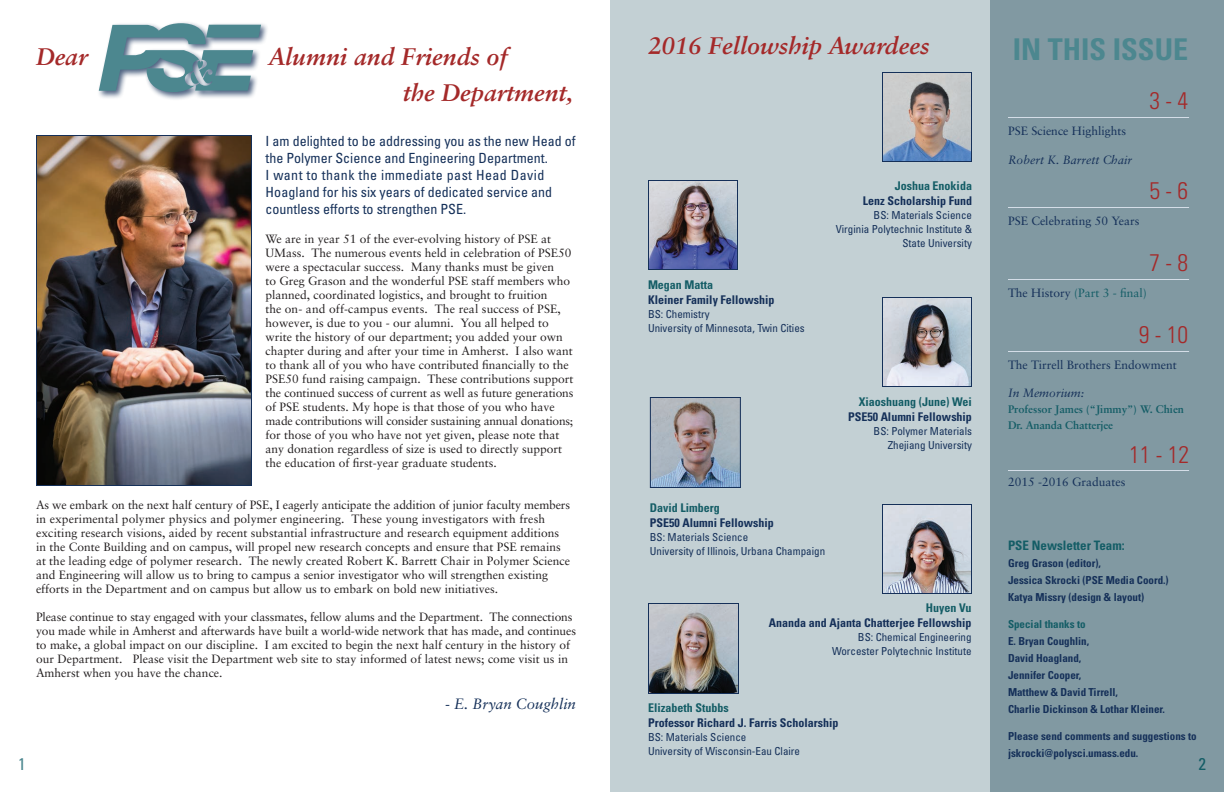
<style>
.page{position:relative;width:1224px;height:792px;background:#fff}
.page>*{position:absolute;margin:0;border:0;box-sizing:border-box;transform-origin:0 0}
.t1{font:700 condensed 30px "Univers";color:#4c878f}
.t2{font:italic 700 24px/36px "Sabon";color:#a42929}
.t3{font:300 condensed 24px "Univers";color:#a42929}
.t4{font:condensed 17px "Univers";color:#4c878f}
.t5{font:condensed 17px "Univers";color:#145d66}
.t6{font:italic 15px "Sabon";color:#153059}
.t7{font:condensed 14px/17px "Univers";color:#153059}
.t8{font:700 condensed 13px "Univers";color:#145d66}
.t9{font:12px/14px "Sabon";color:#231f20}
.t10{font:700 condensed 12px "Univers";color:#153059}
.t11{font:12px "Sabon";color:#153059}
.t12{font:700 condensed 12px "Univers";color:#145d66}
.t13{font:italic 12px "Sabon";color:#153059}
.t14{font:12px "Sabon";color:#145d66}
.t15{font:condensed 11px/14px "Univers";color:#153059}
.t16{font:700 condensed 11px/17px "Univers";color:#153059}
.t17{font:700 11px/16px "Sabon";color:#145d66}
.t18{font:700 condensed 11px "Univers";color:#145d66}
.s1{color:#153059}
</style>
<div class="page">
<div style="left:97px;top:21px;width:172px;height:79px;background:#153059;opacity:.75"></div>
<svg style="left:99px;top:23px;width:162px;height:69px"></svg>
<div style="left:611px;top:0;width:613px;height:792px;background:#c3d0d4"></div>
<div style="left:990px;top:0;width:234px;height:792px;background:#8199a2"></div>
<img style="left:38px;top:137px;width:212px;height:347px">
<div style="left:36px;top:135px;width:216px;height:351px;border:1px solid #153059"></div>
<hr style="left:1008px;top:117px;width:181px;height:1px;background:#d4dde7">
<hr style="left:1008px;top:207px;width:181px;height:1px;background:#d4dde7">
<hr style="left:1008px;top:279px;width:181px;height:1px;background:#d4dde7">
<hr style="left:1008px;top:351px;width:181px;height:1px;background:#d4dde7">
<hr style="left:1008px;top:470px;width:181px;height:1px;background:#d4dde7">
<img style="left:884px;top:299px;width:86px;height:86px">
<div style="left:882px;top:297px;width:90px;height:90px;border:1px solid #153059"></div>
<img style="left:650px;top:605px;width:87px;height:87px">
<div style="left:648px;top:603px;width:91px;height:91px;border:1px solid #153059"></div>
<img style="left:652px;top:399px;width:87px;height:87px">
<div style="left:650px;top:397px;width:91px;height:91px;border:1px solid #153059"></div>
<img style="left:884px;top:74px;width:86px;height:86px">
<div style="left:882px;top:72px;width:90px;height:90px;border:1px solid #153059"></div>
<img style="left:884px;top:506px;width:86px;height:86px">
<div style="left:882px;top:504px;width:90px;height:90px;border:1px solid #153059"></div>
<img style="left:650px;top:182px;width:86px;height:86px">
<div style="left:648px;top:180px;width:90px;height:90px;border:1px solid #153059"></div>
<h2 class="t2" style="left:36px;top:38px;width:53px">Dear</h2>
<h2 class="t2" style="left:403px;top:38px;width:172px;text-indent:-134px">Alumni and Friends of<br>the Department,</h2>
<h2 class="t2" style="left:648px;top:28px;width:283px">2016 Fellowship Awardees</h2>
<h1 class="t1" style="left:1013px;top:31px;width:177px">IN THIS ISSUE</h1>
<h2 class="t3" style="left:1149px;top:86px;width:40px">3 - 4</h2>
<p class="t11" style="left:1008px;top:124px;width:120px">PSE Science Highlights</p>
<p class="t13" style="left:1008px;top:153px;width:126px">Robert K. Barrett Chair</p>
<p class="t7" style="left:266px;top:133px;width:312px">I am delighted to be addressing you as the new Head of the Polymer Science and Engineering Department.<br>I want to thank the immediate past Head David Hoagland for his six years of dedicated service and countless efforts to strengthen PSE.</p>
<p class="t9" style="left:266px;top:232px;width:310px">We are in year 51 of the ever-evolving history of PSE at UMass. The numerous events held in celebration of PSE50 were a spectacular success. Many thanks must be given<br>to Greg Grason and the wonderful PSE staff members who planned, coordinated logistics, and brought to fruition<br>the on- and off-campus events. The real success of PSE, however, is due to you - our alumni. You all helped to write the history of our department; you added your own chapter during and after your time in Amherst. I also want to thank all of you who have contributed financially to the PSE50 fund raising campaign. These contributions support the continued success of current as well as future generations of PSE students. My hope is that those of you who have made contributions will consider sustaining annual donations; for those of you who have not yet given, please note that any donation regardless of size is used to directly support the education of first-year graduate students.</p>
<p class="t9" style="left:36px;top:498px;width:536px">As we embark on the next half century of PSE, I eagerly anticipate the addition of junior faculty members in experimental polymer physics and polymer engineering. These young investigators with fresh exciting research visions, aided by recent substantial infrastructure and research equipment additions in the Conte Building and on campus, will propel new research concepts and ensure that PSE remains at the leading edge of polymer research. The newly created Robert K. Barrett Chair in Polymer Science and Engineering will allow us to bring to campus a senior investigator who will strengthen existing efforts in the Department and on campus but allow us to embark on bold new initiatives.</p>
<p class="t9" style="left:36px;top:610px;width:542px">Please continue to stay engaged with your classmates, fellow alums and the Department. The connections you made while in Amherst and afterwards have built a world-wide network that has made, and continues to make, a global impact on our discipline. I am excited to begin the next half century in the history of our Department. Please visit the Department web site to stay informed of latest news; come visit us in Amherst when you have the chance.</p>
<p class="t6" style="left:445px;top:695px;width:132px">- E. Bryan Coughlin</p>
<p class="t12" style="left:895px;top:178px;width:79px">Joshua Enokida</p>
<p class="t10" style="left:863px;top:193px;width:111px">Lenz Scholarship Fund</p>
<p class="t15" style="left:836px;top:207px;width:138px;text-align:right">BS: Materials Science<br>Virginia Polytechnic Institute &amp;<br>State University</p>
<h2 class="t3" style="left:1149px;top:176px;width:40px">5 - 6</h2>
<p class="t11" style="left:1008px;top:214px;width:133px">PSE Celebrating 50 Years</p>
<h2 class="t3" style="left:1149px;top:248px;width:40px">7 - 8</h2>
<p class="t12" style="left:648px;top:277px;width:67px">Megan Matta</p>
<p class="t10" style="left:648px;top:292px;width:128px">Kleiner Family Fellowship</p>
<p class="t15" style="left:648px;top:306px;width:158px">BS: Chemistry<br>University of Minnesota, Twin Cities</p>
<p class="t14" style="left:1008px;top:286px;width:140px"><span class="s1">The History</span> (Part 3 - final)</p>
<h2 class="t3" style="left:1139px;top:320px;width:51px">9 - 10</h2>
<p class="t11" style="left:1008px;top:358px;width:170px">The Tirrell Brothers Endowment</p>
<p class="t13" style="left:1008px;top:386px;width:78px">In Memorium:</p>
<p class="t17" style="left:1008px;top:401px;width:178px">Professor James (“Jimmy”) W. Chien<br>Dr. Ananda Chatterjee</p>
<p class="t12" style="left:859px;top:394px;width:115px">Xiaoshuang (June) Wei</p>
<p class="t10" style="left:848px;top:409px;width:125px">PSE50 Alumni Fellowship</p>
<p class="t15" style="left:874px;top:423px;width:100px;text-align:right">BS: Polymer Materials<br>Zhejiang University</p>
<h2 class="t3" style="left:1129px;top:440px;width:61px">11 - 12</h2>
<p class="t11" style="left:1008px;top:475px;width:119px">2015 -2016 Graduates</p>
<p class="t12" style="left:650px;top:500px;width:71px">David Limberg</p>
<p class="t10" style="left:650px;top:515px;width:125px">PSE50 Alumni Fellowship</p>
<p class="t15" style="left:650px;top:530px;width:177px">BS: Materials Science<br>University of Illinois, Urbana Champaign</p>
<p class="t8" style="left:1008px;top:538px;width:118px">PSE Newsletter Team:</p>
<p class="t16" style="left:1008px;top:555px;width:162px">Greg Grason (editor),<br>Jessica Skrocki (PSE Media Coord.)<br>Katya Missry (design &amp; layout)</p>
<p class="t18" style="left:1008px;top:618px;width:79px">Special thanks to</p>
<p class="t16" style="left:1008px;top:633px;width:158px">E. Bryan Coughlin,<br>David Hoagland,<br>Jennifer Cooper,<br>Matthew &amp; David Tirrell,<br>Charlie Dickinson &amp; Lothar Kleiner.</p>
<p class="t16" style="left:1008px;top:728px;width:190px">Please send comments and suggestions to jskrocki@polysci.umass.edu.</p>
<p class="t12" style="left:926px;top:600px;width:47px">Huyen Vu</p>
<p class="t10" style="left:769px;top:615px;width:204px">Ananda and Ajanta Chatterjee Fellowship</p>
<p class="t15" style="left:832px;top:630px;width:141px;text-align:right">BS: Chemical Engineering<br>Worcester Polytechnic Institute</p>
<p class="t12" style="left:648px;top:700px;width:82px">Elizabeth Stubbs</p>
<p class="t10" style="left:648px;top:715px;width:192px">Professor Richard J. Farris Scholarship</p>
<p class="t15" style="left:648px;top:729px;width:154px">BS: Materials Science<br>University of Wisconsin-Eau Claire</p>
<h3 class="t4" style="left:18px;top:753px;width:9px">1</h3>
<h3 class="t5" style="left:1198px;top:753px;width:9px">2</h3>
</div>
